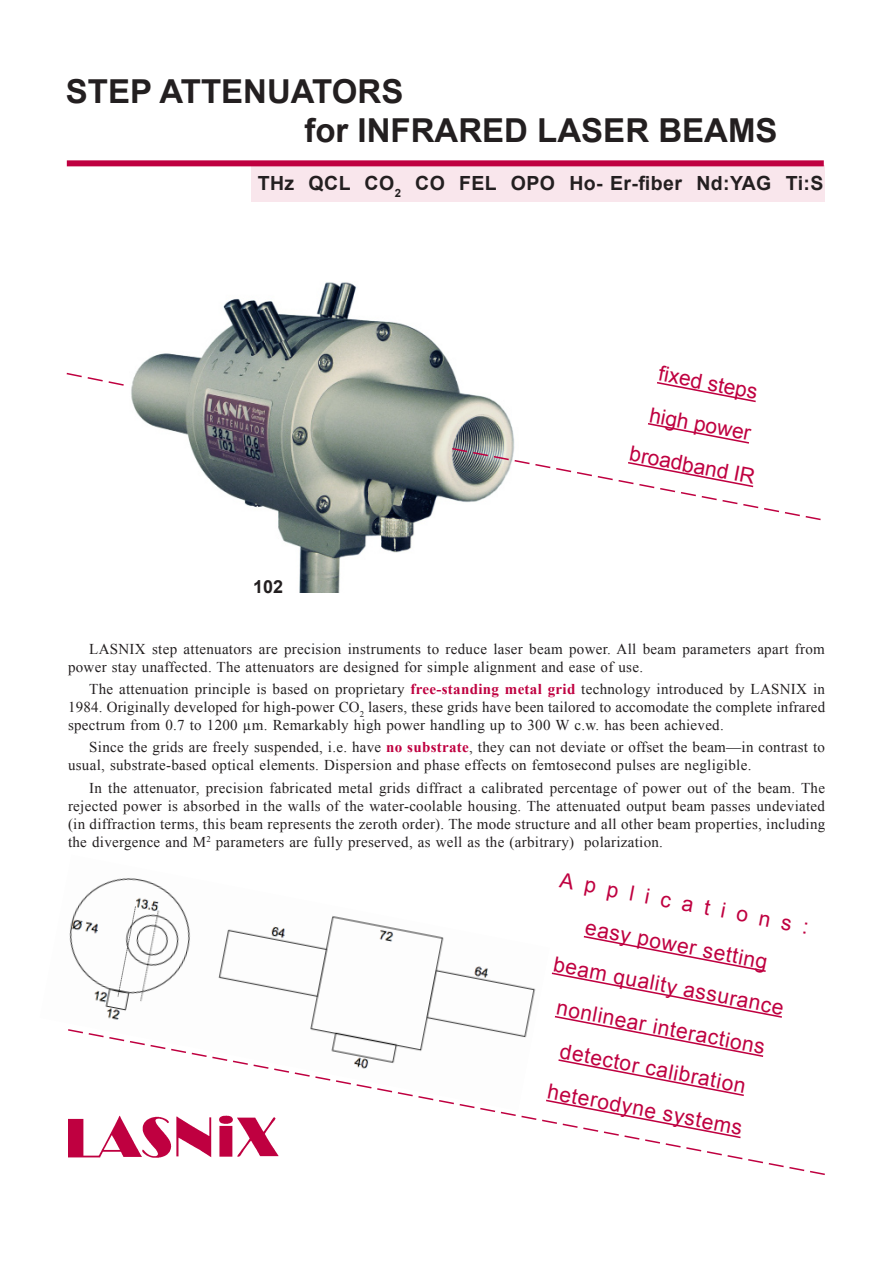
<style>
.page{position:relative;width:893px;height:1263px;background:#fff}
.page>*{position:absolute;margin:0;border:0;box-sizing:border-box;transform-origin:0 0}
.t1{font:700 33px "Arial";color:#231f20}
.t2{font:21px "Arial";color:#bf0040}
.t3{font:700 19.5px "Arial";letter-spacing:.02em;color:#231f20}
.t4{font:700 18px "Arial";color:#231f20}
.t5{font:15px/18px "Times New Roman";letter-spacing:.02em;color:#231f20}
.s1{font-weight:700;color:#bf0040}
</style>
<div class="page">
<svg style="left:66px;top:372px;width:58px;height:14px"></svg>
<img style="left:131px;top:282px;width:380px;height:310px">
<div style="left:252px;top:165px;width:573px;height:36px;background:#f9e6ec"></div>
<svg style="left:551px;top:935px;width:231px;height:93px"></svg>
<svg style="left:657px;top:382px;width:99px;height:21px"></svg>
<svg style="left:451px;top:422px;width:370px;height:99px"></svg>
<svg style="left:68px;top:1028px;width:757px;height:147px"></svg>
<div style="left:67px;top:160px;width:757px;height:6px;background:#bf0040"></div>
<img style="left:68px;top:878px;width:482px;height:233px">
<p class="t1" style="left:66px;top:69px;width:339px">STEP ATTENUATORS</p>
<p class="t1" style="left:304px;top:109px;width:474px">for INFRARED LASER BEAMS</p>
<p class="t3" style="left:258px;top:170px;width:567px">THz QCL CO<sub>2</sub> CO FEL OPO Ho- Er-fiber Nd:YAG Ti:S</p>
<p class="t4" style="left:253px;top:575px;width:32px">102</p>
<p class="t2" style="left:661px;top:360px;width:102px;rotate:11deg">fi xed steps</p>
<p class="t2" style="left:652px;top:401px;width:104px;rotate:11deg">high power</p>
<p class="t2" style="left:633px;top:439px;width:129px;rotate:11deg">broadband IR</p>
<p class="t5" style="left:68px;top:640px;width:758px;text-indent:21px">LASNIX step attenuators are precision instruments to reduce laser beam power. All beam parameters apart from power stay unaffected. The attenuators are designed for simple alignment and ease of use.</p>
<p class="t5" style="left:68px;top:680px;width:759px;text-align:justify;text-indent:21px">The attenuation principle is based on proprietary <span class="s1">free-standing metal grid</span> technology introduced by LASNIX in 1984. Originally developed for high-power CO<sub>2</sub> lasers, these grids have been tailored to accomodate the complete infrared spectrum from 0.7 to 1200 µm. Remarkably high power handling up to 300 W c.w. has been achieved.</p>
<p class="t5" style="left:68px;top:738px;width:758px;text-indent:21px">Since the grids are freely suspended, i.e. have <span class="s1">no substrate</span>, they can not deviate or offset the beam—in contrast to usual, substrate-based optical elements. Dispersion and phase effects on femtosecond pulses are negligible.</p>
<p class="t5" style="left:68px;top:778px;width:759px;text-align:justify;text-indent:21px">In the attenuator, precision fabricated metal grids diffract a calibrated percentage of power out of the beam. The rejected power is absorbed in the walls of the water-coolable housing. The attenuated output beam passes undeviated (in diffraction terms, this beam represents the zeroth order). The mode structure and all other beam properties, including the divergence and M<sup>2</sup> parameters are fully preserved, as well as the (arbitrary) polarization.</p>
<p class="t2" style="left:563px;top:865px;width:254px;rotate:11deg">Applications:</p>
<p class="t2" style="left:588px;top:913px;width:187px;rotate:11deg">easy power setting</p>
<p class="t2" style="left:556px;top:950px;width:236px;rotate:11deg">beam quality assurance</p>
<p class="t2" style="left:559px;top:993px;width:213px;rotate:11deg">nonlinear interactions</p>
<p class="t2" style="left:563px;top:1037px;width:190px;rotate:11deg">detector calibration</p>
<p class="t2" style="left:551px;top:1077px;width:199px;rotate:11deg">heterodyne systems</p>
</div>
